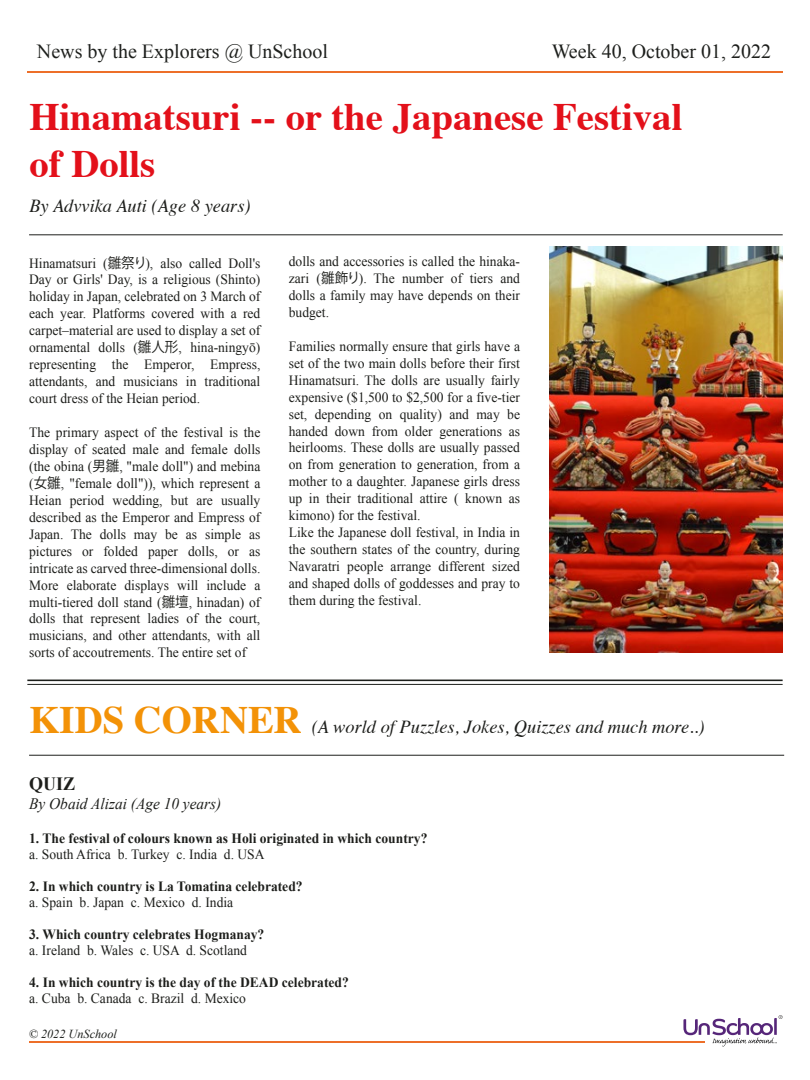
<style>
.page{position:relative;width:810px;height:1080px;background:#fff}
.page>*{position:absolute;margin:0;border:0;box-sizing:border-box;transform-origin:0 0}
.t1{font:700 38.75px/46.5px "Times";color:#e3101a}
.t2{font:20px "Times New Roman";color:#1d1f1c}
.t3{font:700 18.75px "Times New Roman";color:#1d1e1b;scale:.96 1}
.t4{font:italic 18.38px "Times";color:#1d1e1b}
.t5{font:italic 16px "Times New Roman";color:#1d1e1b;scale:.96 1}
.t6{font:14.12px/17px "Times New Roman";color:#1d1e1b;text-align:justify;scale:.96 1}
.t7{font:700 14.12px "Times New Roman";color:#1d1e1b;scale:.96 1}
.t8{font:italic 12.25px "Times New Roman";color:#1d1f1c}
.s1{font-family:"Koz Go Pr 6 N"}
.s2{font-weight:700;font-style:normal;font-size:38.75px;color:#f39207}
</style>
<div class="page">
<hr style="left:29px;top:1042px;width:675px;height:1px;background:#ed6f29">
<svg style="left:683px;top:1015px;width:100px;height:31px"></svg>
<hr style="left:27px;top:71px;width:756px;height:2px;background:#ed6f29">
<hr style="left:29px;top:234px;width:754px;height:1px;background:#1d1f1c">
<img style="left:550px;top:247px;width:233px;height:406px">
<hr style="left:29px;top:755px;width:755px;height:1px;background:#1d1f1c">
<hr style="left:27px;top:680px;width:756px;height:1px;background:#1d1f1c">
<hr style="left:27px;top:684px;width:756px;height:1px;background:#1d1f1c">
<h2 class="t2" style="left:37px;top:38px;width:293px">News by the Explorers @ UnSchool</h2>
<h2 class="t2" style="left:552px;top:38px;width:221px">Week 40, October 01, 2022</h2>
<h1 class="t1" style="left:29px;top:90px;width:655px">Hinamatsuri -- or the Japanese Festival of Dolls</h1>
<h3 class="t4" style="left:29px;top:189px;width:223px">By Advvika Auti (Age 8 years)</h3>
<p class="t6" style="left:29px;top:254px;width:242px">Hinamatsuri (<span class="s1">雛祭り</span>), also called Doll's Day or Girls' Day, is a religious (Shinto) holiday in Japan, celebrated on 3 March of each year. Platforms covered with a red carpet–material are used to display a set of ornamental dolls (<span class="s1">雛人形</span>, hina-ningyō) representing the Emperor, Empress, attendants, and musicians in traditional court dress of the Heian period.</p>
<p class="t6" style="left:29px;top:424px;width:242px">The primary aspect of the festival is the display of seated male and female dolls (the obina (<span class="s1">男雛</span>, "male doll") and mebina (<span class="s1">女雛</span>, "female doll")), which represent a Heian period wedding, but are usually described as the Emperor and Empress of Japan. The dolls may be as simple as pictures or folded paper dolls, or as intricate as carved three-dimensional dolls.<br>More elaborate displays will include a multi-tiered doll stand (<span class="s1">雛壇</span>, hinadan) of dolls that represent ladies of the court, musicians, and other attendants, with all sorts of accoutrements. The entire set of</p>
<p class="t6" style="left:289px;top:253px;width:242px">dolls and accessories is called the hinaka&shy;zari (<span class="s1">雛飾り</span>). The number of tiers and dolls a family may have depends on their budget.</p>
<p class="t6" style="left:289px;top:337px;width:242px;text-align:left">Families normally ensure that girls have a set of the two main dolls before their first Hinamatsuri. The dolls are usually fairly expensive ($1,500 to $2,500 for a five-tier set, depending on quality) and may be handed down from older generations as heirlooms. These dolls are usually passed on from generation to generation, from a mother to a daughter. Japanese girls dress up in their traditional attire ( known as kimono) for the festival.<br>Like the Japanese doll festival, in India in the southern states of the country, during Navaratri people arrange different sized and shaped dolls of goddesses and pray to them during the festival.</p>
<h3 class="t4" style="left:29px;top:711px;width:677px"><span class="s2">KIDS CORNER</span> (A world of Puzzles, Jokes, Quizzes and much more..)</h3>
<h3 class="t3" style="left:29px;top:771px;width:49px">QUIZ</h3>
<p class="t5" style="left:29px;top:792px;width:202px">By Obaid Alizai (Age 10 years)</p>
<p class="t7" style="left:29px;top:828px;width:416px">1. The festival of colours known as Holi originated in which country?</p>
<p class="t6" style="left:29px;top:845px;width:247px">a. South Africa b. Turkey c. India d. USA</p>
<p class="t7" style="left:29px;top:876px;width:286px">2. In which country is La Tomatina celebrated?</p>
<p class="t6" style="left:29px;top:893px;width:214px">a. Spain b. Japan c. Mexico d. India</p>
<p class="t7" style="left:29px;top:924px;width:246px">3. Which country celebrates Hogmanay?</p>
<p class="t6" style="left:29px;top:941px;width:228px">a. Ireland b. Wales c. USA d. Scotland</p>
<p class="t7" style="left:29px;top:972px;width:335px">4. In which country is the day of the DEAD celebrated?</p>
<p class="t6" style="left:29px;top:989px;width:227px">a. Cuba b. Canada c. Brazil d. Mexico</p>
<p class="t8" style="left:29px;top:1025px;width:90px">© 2022 UnSchool</p>
</div>
